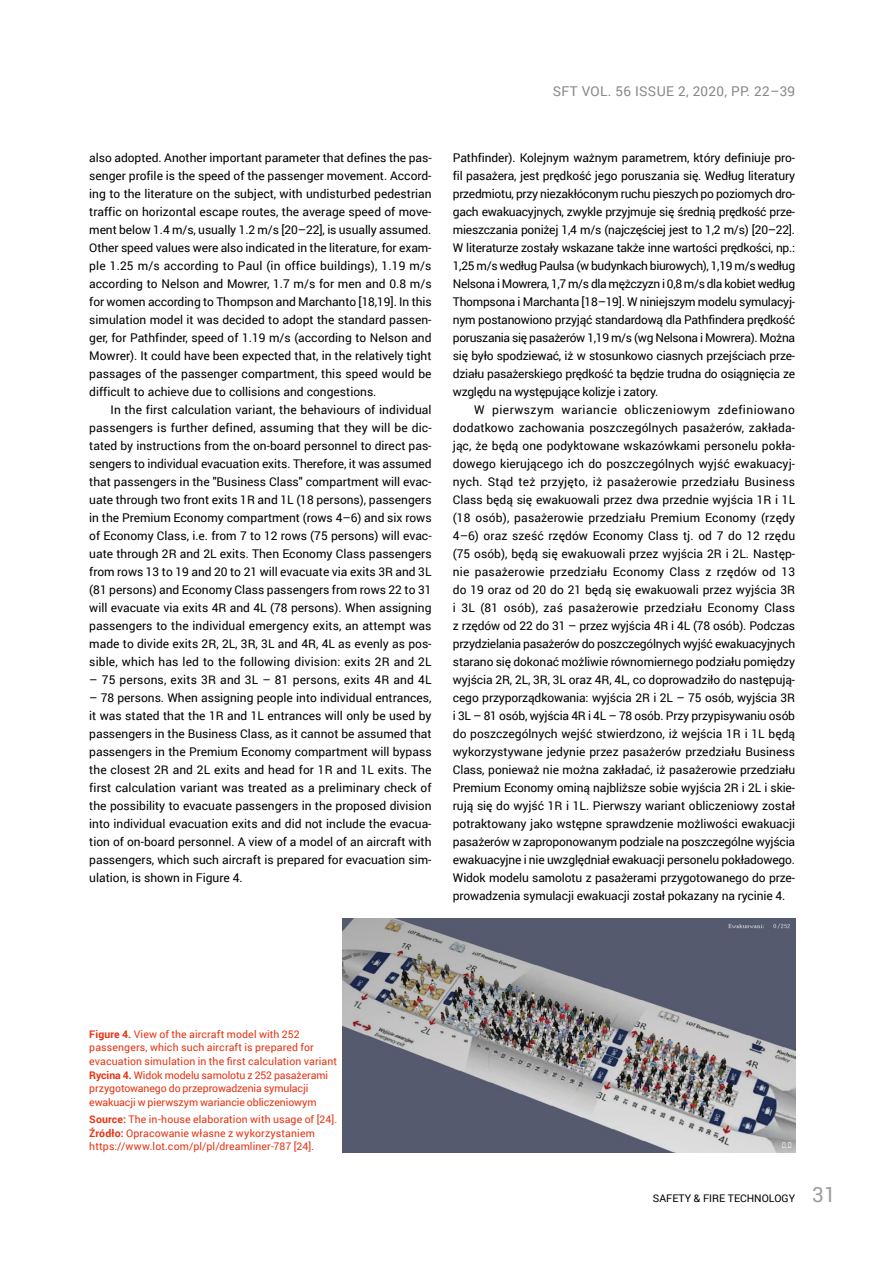
<style>
.page{position:relative;width:893px;height:1263px;background:#fff}
.page>*{position:absolute;margin:0;border:0;box-sizing:border-box;transform-origin:0 0}
.t1{font:13.5px "Roboto";letter-spacing:.025em;color:#878787}
.t2{font:12px/18px "Roboto";color:#000;text-align:justify}
.t3{font:10.5px/13.5px "Roboto";letter-spacing:.005em;color:#e63312}
.t4{font:10.5px "Roboto";color:#000}
.s1{font-weight:700}
.s2{font-size:21px;color:#9d9d9c}
</style>
<div class="page">
<img style="left:343px;top:918px;width:452px;height:234px">
<p class="t1" style="left:553px;top:82px;width:244px">SFT VOL. 56 ISSUE 2, 2020, PP. 22–39</p>
<p class="t2" style="left:89px;top:148px;width:344px">also adopted. Another important parameter that defines the pas&shy;senger profile is the speed of the passenger movement. Accord&shy;ing to the literature on the subject, with undisturbed pedestrian traffic on horizontal escape routes, the average speed of move&shy;ment below 1.4 m/s, usually 1.2 m/s [20–22], is usually assumed.<br>Other speed values were also indicated in the literature, for exam&shy;ple 1.25 m/s according to Paul (in office buildings), 1.19 m/s according to Nelson and Mowrer, 1.7 m/s for men and 0.8 m/s for women according to Thompson and Marchanto [18,19]. In this simulation model it was decided to adopt the standard passen&shy;ger, for Pathfinder, speed of 1.19 m/s (according to Nelson and Mowrer). It could have been expected that, in the relatively tight passages of the passenger compartment, this speed would be difficult to achieve due to collisions and congestions.</p>
<p class="t2" style="left:89px;top:400px;width:344px;text-indent:21px">In the first calculation variant, the behaviours of individual passengers is further defined, assuming that they will be dic&shy;tated by instructions from the on-board personnel to direct pas&shy;sengers to individual evacuation exits. Therefore, it was assumed that passengers in the "Business Class" compartment will evac&shy;uate through two front exits 1R and 1L (18 persons), passengers in the Premium Economy compartment (rows 4–6) and six rows of Economy Class, i.e. from 7 to 12 rows (75 persons) will evac&shy;uate through 2R and 2L exits. Then Economy Class passengers from rows 13 to 19 and 20 to 21 will evacuate via exits 3R and 3L (81 persons) and Economy Class passengers from rows 22 to 31 will evacuate via exits 4R and 4L (78 persons). When assigning passengers to the individual emergency exits, an attempt was made to divide exits 2R, 2L, 3R, 3L and 4R, 4L as evenly as pos&shy;sible, which has led to the following division: exits 2R and 2L</p>
<p class="t2" style="left:89px;top:670px;width:344px">– 75 persons, exits 3R and 3L – 81 persons, exits 4R and 4L</p>
<p class="t2" style="left:89px;top:688px;width:344px">– 78 persons. When assigning people into individual entrances, it was stated that the 1R and 1L entrances will only be used by passengers in the Business Class, as it cannot be assumed that passengers in the Premium Economy compartment will bypass the closest 2R and 2L exits and head for 1R and 1L exits. The first calculation variant was treated as a preliminary check of the possibility to evacuate passengers in the proposed division into individual evacuation exits and did not include the evacua&shy;tion of on-board personnel. A view of a model of an aircraft with passengers, which such aircraft is prepared for evacuation sim&shy;ulation, is shown in Figure 4.</p>
<p class="t2" style="left:453px;top:148px;width:344px">Pathfinder). Kolejnym ważnym parametrem, który definiuje pro&shy;fil pasażera, jest prędkość jego poruszania się. Według literatury przedmiotu, przy niezakłóconym ruchu pieszych po poziomych dro&shy;gach ewakuacyjnych, zwykle przyjmuje się średnią prędkość prze&shy;mieszczania poniżej 1,4 m/s (najczęściej jest to 1,2 m/s) [20–22].<br>W literaturze zostały wskazane także inne wartości prędkości, np.:<br>1,25 m/s według Paulsa (w budynkach biurowych), 1,19 m/s według Nelsona i Mowrera, 1,7 m/s dla mężczyzn i 0,8 m/s dla kobiet według Thompsona i Marchanta [18–19]. W niniejszym modelu symulacyj&shy;nym postanowiono przyjąć standardową dla Pathfindera prędkość poruszania się pasażerów 1,19 m/s (wg Nelsona i Mowrera). Można się było spodziewać, iż w stosunkowo ciasnych przejściach prze&shy;działu pasażerskiego prędkość ta będzie trudna do osiągnięcia ze względu na występujące kolizje i zatory.</p>
<p class="t2" style="left:453px;top:400px;width:344px;text-indent:21px">W pierwszym wariancie obliczeniowym zdefiniowano dodatkowo zachowania poszczególnych pasażerów, zakłada&shy;jąc, że będą one podyktowane wskazówkami personelu pokła&shy;dowego kierującego ich do poszczególnych wyjść ewakuacyj&shy;nych. Stąd też przyjęto, iż pasażerowie przedziału Business Class będą się ewakuowali przez dwa przednie wyjścia 1R i 1L (18 osób), pasażerowie przedziału Premium Economy (rzędy 4–6) oraz sześć rzędów Economy Class tj. od 7 do 12 rzędu (75 osób), będą się ewakuowali przez wyjścia 2R i 2L. Następ&shy;nie pasażerowie przedziału Economy Class z rzędów od 13 do 19 oraz od 20 do 21 będą się ewakuowali przez wyjścia 3R i 3L (81 osób), zaś pasażerowie przedziału Economy Class z rzędów od 22 do 31 – przez wyjścia 4R i 4L (78 osób). Podczas przydzielania pasażerów do poszczególnych wyjść ewakuacyjnych starano się dokonać możliwie równomiernego podziału pomiędzy wyjścia 2R, 2L, 3R, 3L oraz 4R, 4L, co doprowadziło do następują&shy;cego przyporządkowania: wyjścia 2R i 2L – 75 osób, wyjścia 3R i 3L – 81 osób, wyjścia 4R i 4L – 78 osób. Przy przypisywaniu osób do poszczególnych wejść stwierdzono, iż wejścia 1R i 1L będą wykorzystywane jedynie przez pasażerów przedziału Business Class, ponieważ nie można zakładać, iż pasażerowie przedziału Premium Economy ominą najbliższe sobie wyjścia 2R i 2L i skie&shy;rują się do wyjść 1R i 1L. Pierwszy wariant obliczeniowy został potraktowany jako wstępne sprawdzenie możliwości ewakuacji pasażerów w zaproponowanym podziale na poszczególne wyjścia ewakuacyjne i nie uwzględniał ewakuacji personelu pokładowego.<br>Widok modelu samolotu z pasażerami przygotowanego do prze&shy;prowadzenia symulacji ewakuacji został pokazany na rycinie 4.</p>
<p class="t3" style="left:89px;top:1027px;width:249px"><span class="s1">Figure 4.</span> View of the aircraft model with 252 passengers, which such aircraft is prepared for evacuation simulation in the first calculation variant <span class="s1">Rycina 4.</span> Widok modelu samolotu z 252 pasażerami przygotowanego do przeprowadzenia symulacji ewakuacji w pierwszym wariancie obliczeniowym</p>
<p class="t3" style="left:89px;top:1112px;width:249px"><span class="s1">Source:</span> The in-house elaboration with usage of [24].<br><span class="s1">Źródło:</span> Opracowanie własne z wykorzystaniem https://www.lot.com/pl/pl/dreamliner-787 [24].</p>
<p class="t4" style="left:653px;top:1190px;width:184px">SAFETY &amp; FIRE TECHNOLOGY <span class="s2">31</span></p>
</div>
